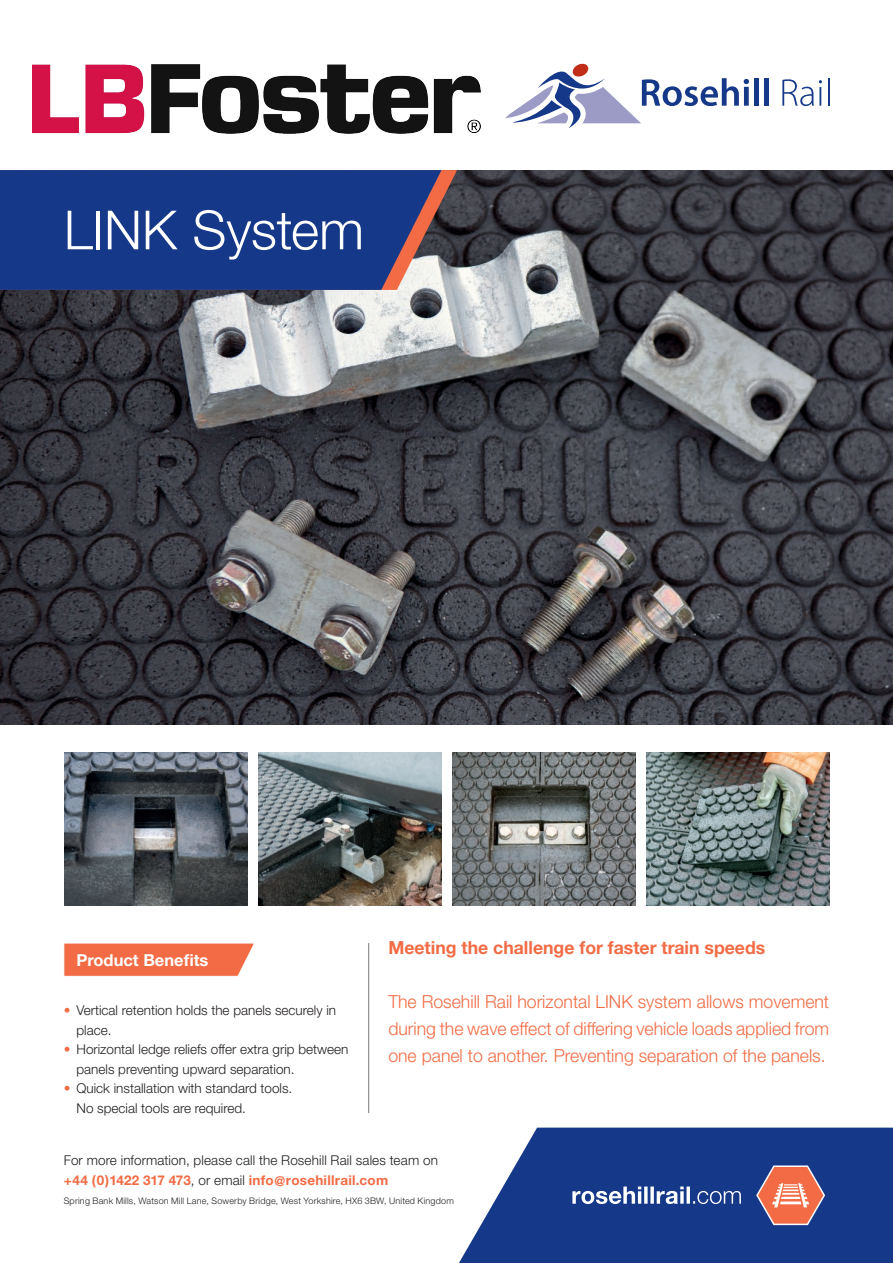
<style>
.page{position:relative;width:893px;height:1263px;background:#fff}
.page>*{position:absolute;margin:0;border:0;box-sizing:border-box;transform-origin:0 0}
.t1{font:300 54px "Helvetica Neue";letter-spacing:-.005em;color:#fff}
.t2{font:300 18px/27px "Helvetica Neue";color:#f26b44;text-align:justify}
.t3{font:700 18px "Helvetica Neue";color:#f26b44}
.t4{font:700 16.5px "Helvetica Neue";color:#fff}
.t5{font:300 13.5px/19.5px "Helvetica Neue";color:#231f20}
.t6{font:300 9px "Helvetica Neue";letter-spacing:.025em;color:#231f20}
.s1{color:#f26b44}
.s2{font-weight:700;color:#f26b44}
</style>
<div class="page">
<img style="left:0;top:170px;width:893px;height:554px">
<svg style="left:64px;top:943px;width:190px;height:33px;background:#f27450"></svg>
<hr style="left:368px;top:943px;width:1px;height:170px;background:#75797a">
<svg style="left:441px;top:170px;width:16px;height:120px;background:#695959"></svg>
<svg style="left:0;top:170px;width:441px;height:120px;background:#213d88"></svg>
<svg style="left:505px;top:63px;width:244px;height:65px"></svg>
<div style="left:754px;top:78px;width:5px;height:28px;background:#153889"></div>
<div style="left:764px;top:78px;width:5px;height:28px;background:#153889"></div>
<svg style="left:782px;top:79px;width:40px;height:27px"></svg>
<svg style="left:828px;top:78px;width:1px;height:28px"></svg>
<svg style="left:459px;top:1127px;width:434px;height:136px;background:#2d4d95"></svg>
<svg style="left:755px;top:1165px;width:71px;height:61px;background:#b47375"></svg>
<svg style="left:572px;top:1186px;width:169px;height:18px"></svg>
<img style="left:64px;top:753px;width:183px;height:153px">
<img style="left:258px;top:753px;width:183px;height:153px">
<img style="left:452px;top:753px;width:183px;height:153px">
<img style="left:646px;top:753px;width:183px;height:153px">
<img style="left:33px;top:64px;width:447px;height:70px">
<h1 class="t1" style="left:64px;top:197px;width:302px">LINK System</h1>
<p class="t4" style="left:76px;top:949px;width:134px">Product Benefits</p>
<p class="t5" style="left:77px;top:1000px;width:261px;text-indent:-13px"><span class="s1">•</span> Vertical retention holds the panels securely in place.</p>
<p class="t5" style="left:77px;top:1039px;width:273px;text-indent:-13px"><span class="s1">•</span> Horizontal ledge reliefs offer extra grip between panels preventing upward separation.</p>
<p class="t5" style="left:77px;top:1078px;width:217px;text-indent:-13px"><span class="s1">•</span> Quick installation with standard tools.<br>No special tools are required.</p>
<h2 class="t3" style="left:388px;top:936px;width:378px">Meeting the challenge for faster train speeds</h2>
<h2 class="t2" style="left:388px;top:987px;width:442px">The Rosehill Rail horizontal LINK system allows movement during the wave effect of differing vehicle loads applied from one panel to another. Preventing separation of the panels.</h2>
<p class="t5" style="left:64px;top:1150px;width:376px">For more information, please call the Rosehill Rail sales team on <span class="s2">+44 (0)1422 317 473</span>, or email <span class="s2">info@rosehillrail.com</span></p>
<p class="t6" style="left:64px;top:1195px;width:392px">Spring Bank Mills, Watson Mill Lane, Sowerby Bridge, West Yorkshire, HX6 3BW, United Kingdom</p>
</div>
